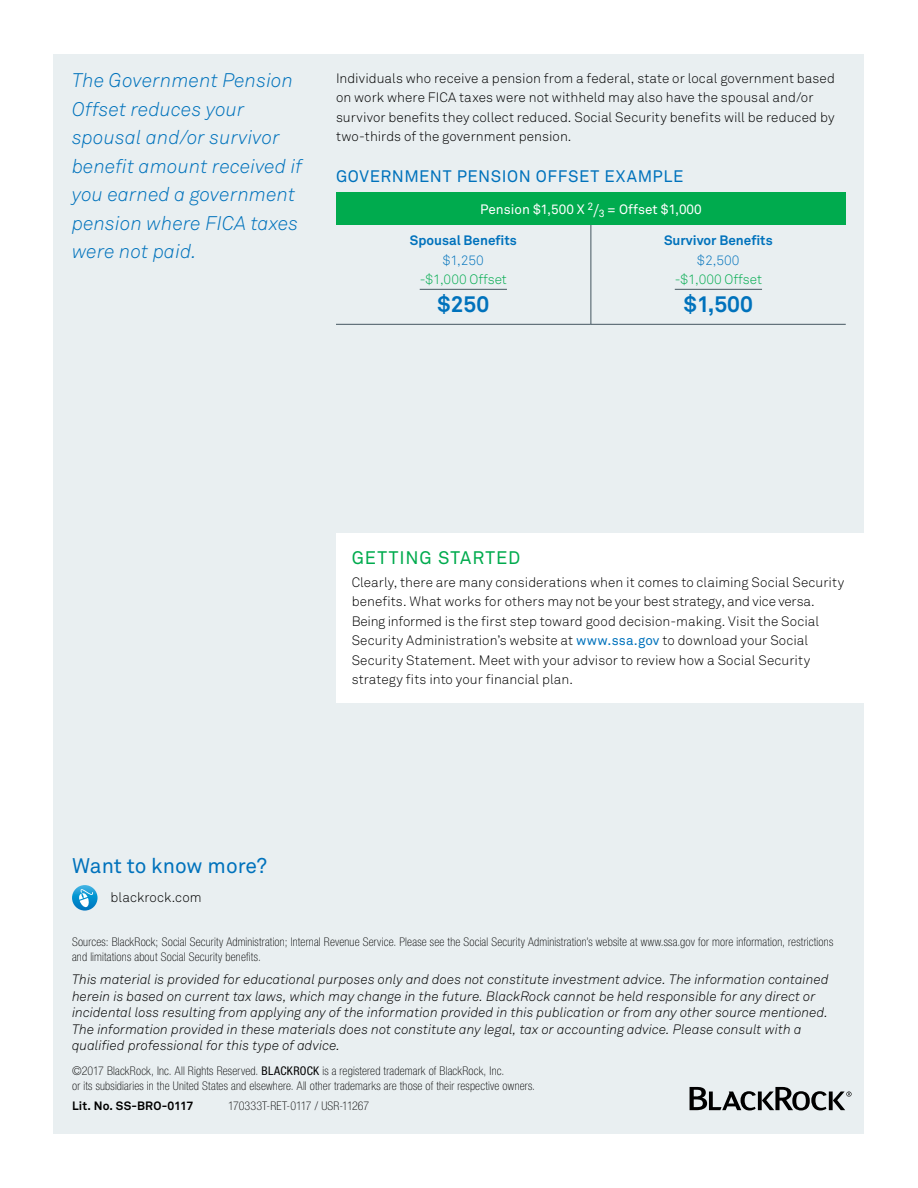
<style>
.page{position:relative;width:918px;height:1188px;background:#fff}
.page>*{position:absolute;margin:0;border:0;box-sizing:border-box;transform-origin:0 0}
.t1{font:700 22.5px "Akkurat Pro";color:#0072bc}
.t2{font:21px "Akkurat Pro";color:#0072bc}
.t3{font:italic 19.5px/28.5px "Akkurat Light Pro";letter-spacing:.01em;color:#0072bc}
.t4{font:18px "Akkurat Pro";letter-spacing:.055em;color:#00ab4e}
.t5{font:16.5px "Akkurat Pro";letter-spacing:.035em;color:#0072bc}
.t6{font:13.5px/19.5px "Akkurat Light Pro";letter-spacing:.005em;color:#000}
.t7{font:italic 13.5px/16.5px "Akkurat Light Pro";color:#000}
.t8{font:700 13.5px "Akkurat Pro";color:#0072bc}
.t9{font:13.5px "Akkurat Pro";color:#fff}
.t10{font:13.5px "Akkurat Light Pro";color:#00ab4e}
.t11{font:13.5px "Akkurat Light Pro";color:#0072bc}
.t12{font:100 condensed 12px/15px "Helvetica Neue LT Std";letter-spacing:.015em;color:#000}
.t13{font:100 condensed 12px "Helvetica Neue LT Std";letter-spacing:-.005em;color:#000}
.t14{font:700 12px "Akkurat Pro";letter-spacing:.01em;color:#000}
.s1{font-size:18px}
.s2{font-family:"Akkurat Pro";color:#0072bc}
.s3{font-weight:400}
</style>
<div class="page">
<div style="left:54px;top:54px;width:810px;height:1080px;background:#e9eff1"></div>
<div style="left:336px;top:534px;width:558px;height:169px;background:#fff"></div>
<svg style="left:690px;top:1087px;width:162px;height:23px"></svg>
<hr style="left:336px;top:324px;width:255px;height:1px;background:#445660">
<hr style="left:591px;top:223px;width:1px;height:101px;background:#445660">
<hr style="left:591px;top:324px;width:255px;height:1px;background:#445660">
<hr style="left:420px;top:289px;width:87px;height:1px;background:#445660">
<hr style="left:675px;top:289px;width:87px;height:1px;background:#445660">
<div style="left:336px;top:193px;width:510px;height:32px;background:#00ab4e"></div>
<svg style="left:72px;top:885px;width:26px;height:26px"></svg>
<svg style="left:79px;top:889px;width:14px;height:19px"></svg>
<h3 class="t3" style="left:72px;top:67px;width:232px">The Government Pension<br>Offset reduces your spousal and/or survivor benefit amount received if you earned a government pension where FICA taxes were not paid.</h3>
<p class="t6" style="left:336px;top:68px;width:500px">Individuals who receive a pension from a federal, state or local government based on work where FICA taxes were not withheld may also have the spousal and/or survivor benefits they collect reduced. Social Security benefits will be reduced by two-thirds of the government pension.</p>
<p class="t5" style="left:336px;top:167px;width:349px">GOVERNMENT PENSION OFFSET EXAMPLE</p>
<p class="t9" style="left:480px;top:202px;width:223px">Pension $1,500 X <sup>2</sup><span class="s1">/</span><sub>3</sub> = Offset $1,000</p>
<p class="t8" style="left:410px;top:232px;width:109px">Spousal Benefits</p>
<p class="t11" style="left:443px;top:252px;width:43px">$1,250</p>
<p class="t10" style="left:420px;top:272px;width:89px">-$1,000 Offset</p>
<h1 class="t1" style="left:437px;top:290px;width:53px">$250</h1>
<p class="t8" style="left:664px;top:232px;width:110px">Survivor Benefits</p>
<p class="t11" style="left:697px;top:252px;width:44px">$2,500</p>
<p class="t10" style="left:675px;top:272px;width:89px">-$1,000 Offset</p>
<h1 class="t1" style="left:684px;top:290px;width:71px">$1,500</h1>
<h2 class="t2" style="left:72px;top:853px;width:197px">Want to know more?</h2>
<p class="t6" style="left:111px;top:888px;width:93px">blackrock.com</p>
<h3 class="t4" style="left:352px;top:547px;width:170px">GETTING STARTED</h3>
<p class="t6" style="left:352px;top:573px;width:494px">Clearly, there are many considerations when it comes to claiming Social Security benefits. What works for others may not be your best strategy, and vice versa.<br>Being informed is the first step toward good decision-making. Visit the Social Security Administration’s website at <span class="s2">www.ssa.gov</span> to download your Social Security Statement. Meet with your advisor to review how a Social Security strategy fits into your financial plan.</p>
<p class="t12" style="left:72px;top:934px;width:763px">Sources: BlackRock; Social Security Administration; Internal Revenue Service. Please see the Social Security Administration’s website at www.ssa.gov for more information, restrictions and limitations about Social Security benefits.</p>
<p class="t7" style="left:72px;top:972px;width:758px">This material is provided for educational purposes only and does not constitute investment advice. The information contained herein is based on current tax laws, which may change in the future. BlackRock cannot be held responsible for any direct or incidental loss resulting from applying any of the information provided in this publication or from any other source mentioned.<br>The information provided in these materials does not constitute any legal, tax or accounting advice. Please consult with a qualified professional for this type of advice.</p>
<p class="t12" style="left:72px;top:1063px;width:465px">©2017 BlackRock, Inc. All Rights Reserved. <span class="s3">BLACKROCK</span> is a registered trademark of BlackRock, Inc.<br>or its subsidiaries in the United States and elsewhere. All other trademarks are those of their respective owners.</p>
<p class="t14" style="left:72px;top:1099px;width:123px">Lit. No. SS-BRO-0117</p>
<p class="t13" style="left:228px;top:1099px;width:143px">170333T-RET-0117 / USR-11267</p>
</div>
